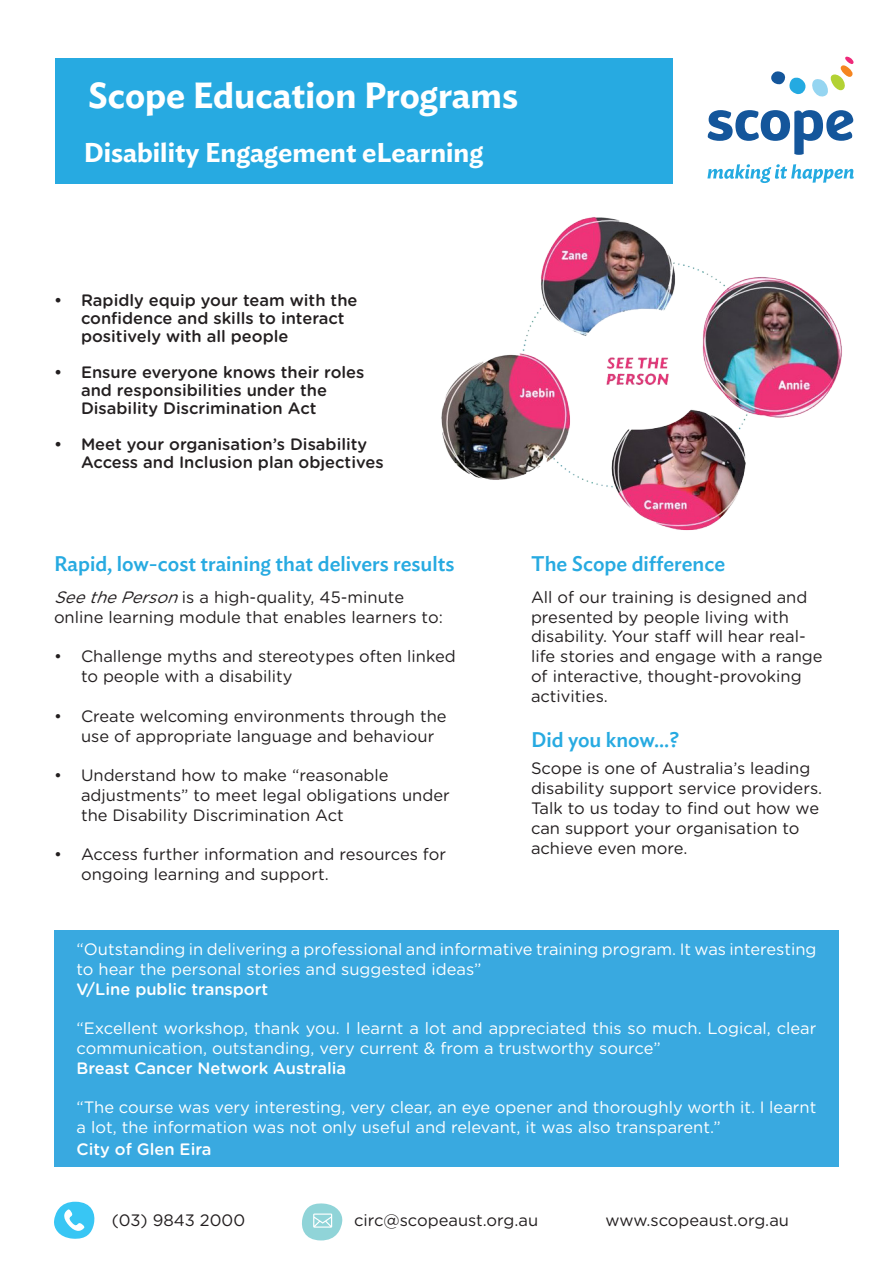
<style>
.page{position:relative;width:893px;height:1263px;background:#fff}
.page>*{position:absolute;margin:0;border:0;box-sizing:border-box;transform-origin:0 0}
.t1{font:600 36px "Ideal Sans";color:#fff}
.t2{font:600 27px "Ideal Sans";color:#fff}
.t3{font:500 21px "Ideal Sans";color:#27aae1}
.t4{font:16.5px/19.8px "Gotham Rounded";color:#231f20}
.t5{font:16.5px/19.8px "Gotham Rounded";color:#fff}
.t6{font:500 16.5px/18px "Gotham Rounded";color:#231f20}
.t7{font:500 16.5px "Gotham Rounded";color:#fff}
.s1{font-style:italic}
</style>
<div class="page">
<div style="left:55px;top:58px;width:617px;height:126px;background:#27aae1"></div>
<svg style="left:707px;top:164px;width:147px;height:19px"></svg>
<svg style="left:707px;top:110px;width:146px;height:45px"></svg>
<svg style="left:771px;top:56px;width:83px;height:41px"></svg>
<img style="left:441px;top:217px;width:401px;height:314px">
<div style="left:54px;top:930px;width:785px;height:236px;background:#39a9e0"></div>
<svg style="left:54px;top:1201px;width:41px;height:38px"></svg>
<svg style="left:302px;top:1203px;width:41px;height:38px"></svg>
<p class="t1" style="left:88px;top:67px;width:432px">Scope Education Programs</p>
<p class="t2" style="left:84px;top:131px;width:401px">Disability Engagement eLearning</p>
<p class="t6" style="left:81px;top:290px;width:278px;text-indent:-27px">• Rapidly equip your team with the confidence and skills to interact positively with all people</p>
<p class="t6" style="left:81px;top:362px;width:285px;text-indent:-27px">• Ensure everyone knows their roles and responsibilities under the<br>Disability Discrimination Act</p>
<p class="t6" style="left:81px;top:434px;width:304px;text-indent:-27px">• Meet your organisation’s Disability<br>Access and Inclusion plan objectives</p>
<p class="t3" style="left:54px;top:547px;width:402px">Rapid, low-cost training that delivers results</p>
<p class="t4" style="left:54px;top:586px;width:390px"><span class="s1">SeethePerson</span>is a high-quality, 45-minute online learning module that enables learners to:</p>
<p class="t4" style="left:81px;top:646px;width:376px;text-indent:-27px">• Challenge myths and stereotypes often linked to people with a disability</p>
<p class="t4" style="left:81px;top:705px;width:367px;text-indent:-27px">• Create welcoming environments through the use of appropriate language and behaviour</p>
<p class="t4" style="left:81px;top:765px;width:370px;text-indent:-27px">• Understand how to make “reasonable adjustments” to meet legal obligations under the Disability Discrimination Act</p>
<p class="t4" style="left:81px;top:844px;width:367px;text-indent:-27px">• Access further information and resources for ongoing learning and support.</p>
<p class="t3" style="left:531px;top:548px;width:196px">The Scope difference</p>
<p class="t4" style="left:531px;top:586px;width:293px">All of our training is designed and presented by people living with disability. Your staff will hear real&shy;life stories and engage with a range of interactive, thought-provoking activities.</p>
<p class="t3" style="left:531px;top:723px;width:150px">Did you know...?</p>
<p class="t4" style="left:531px;top:758px;width:293px">Scope is one of Australia’s leading disability support service providers.<br>Talk to us today to find out how we can support your organisation to achieve even more.</p>
<p class="t5" style="left:77px;top:938px;width:741px">“Outstanding in delivering a professional and informative training program. It was interesting to hear the personal stories and suggested ideas”</p>
<p class="t7" style="left:77px;top:977px;width:193px">V/Line public transport</p>
<p class="t5" style="left:77px;top:1018px;width:741px">“Excellent workshop, thank you. I learnt a lot and appreciated this so much. Logical, clear communication, outstanding, very current &amp; from a trustworthy source”</p>
<p class="t7" style="left:77px;top:1056px;width:271px">Breast Cancer Network Australia</p>
<p class="t5" style="left:77px;top:1097px;width:741px">“The course was very interesting, very clear, an eye opener and thoroughly worth it. I learnt a lot, the information was not only useful and relevant, it was also transparent.”</p>
<p class="t7" style="left:77px;top:1137px;width:136px">City of Glen Eira</p>
<p class="t4" style="left:112px;top:1209px;width:135px">(03) 9843 2000</p>
<p class="t4" style="left:354px;top:1209px;width:186px">circ@scopeaust.org.au</p>
<p class="t4" style="left:605px;top:1209px;width:185px">www.scopeaust.org.au</p>
</div>
